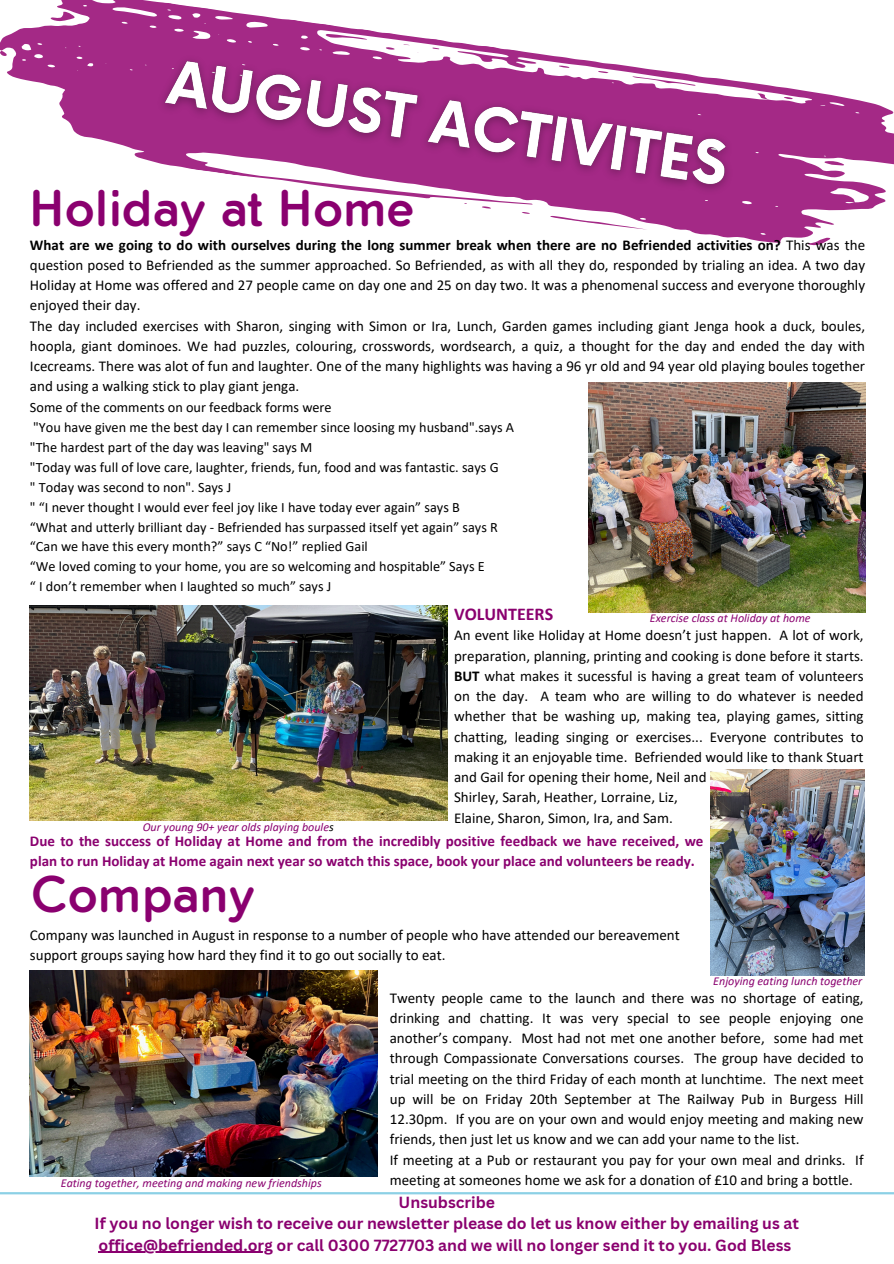
<style>
.page{position:relative;width:894px;height:1264px;background:#fff}
.page>*{position:absolute;margin:0;border:0;box-sizing:border-box;transform-origin:0 0}
.t1{font:700 46.5px "Tabarra Pro Round";color:#8a006f}
.t2{font:700 18px "Calibri";color:#8a006f}
.t3{font:700 15.75px/21.5px "Canva Sans";color:#8a006f;text-align:center}
.t4{font:15px/20.2px "Calibri";color:#000}
.t5{font:700 15px/20.2px "Calibri";color:#8a006f}
.t6{font:14.25px/19.8px "Calibri";color:#000}
.t7{font:italic 12px "Calibri";color:#8a006f}
.s1{font-weight:700}
.s2{color:#000}
</style>
<div class="page">
<hr style="left:0;top:1192px;width:893px;height:2px;background:#8cd0e5">
<svg style="left:0;top:0;width:893px;height:243px"></svg>
<svg style="left:550px;top:215px;width:97px;height:16px"></svg>
<svg style="left:49px;top:10px;width:26px;height:14px"></svg>
<svg style="left:806px;top:235px;width:24px;height:11px"></svg>
<svg style="left:823px;top:159px;width:21px;height:7px"></svg>
<svg style="left:0;top:50px;width:8px;height:6px"></svg>
<svg style="left:481px;top:206px;width:10px;height:3px"></svg>
<svg style="left:521px;top:212px;width:8px;height:2px"></svg>
<svg style="left:325px;top:33px;width:42px;height:9px"></svg>
<svg style="left:756px;top:93px;width:12px;height:6px"></svg>
<svg style="left:783px;top:96px;width:9px;height:4px"></svg>
<img style="left:588px;top:382px;width:276px;height:230px">
<img style="left:30px;top:605px;width:417px;height:215px">
<img style="left:710px;top:769px;width:154px;height:206px">
<img style="left:30px;top:970px;width:347px;height:206px">
<img style="left:146px;top:42px;width:600px;height:163px">
<hr style="left:99px;top:1251px;width:174px;height:1px;background:#8a006f">
<p class="t1" style="left:29px;top:190px;width:387px">Holiday at Home</p>
<p class="t4" style="left:30px;top:236px;width:836px"><span class="s1">What are we going to do with ourselves during the long summer break when there are no Befriended activities on?</span> This was the question posed to Befriended as the summer approached. So Befriended, as with all they do, responded by trialing an idea. A two day Holiday at Home was offered and 27 people came on day one and 25 on day two. It was a phenomenal success and everyone thoroughly enjoyed their day.<br>The day included exercises with Sharon, singing with Simon or Ira, Lunch, Garden games including giant Jenga hook a duck, boules, hoopla, giant dominoes. We had puzzles, colouring, crosswords, wordsearch, a quiz, a thought for the day and ended the day with Icecreams. There was alot of fun and laughter. One of the many highlights was having a 96 yr old and 94 year old playing boules together and using a walking stick to play giant jenga.</p>
<p class="t6" style="left:30px;top:399px;width:485px">Some of the comments on our feedback forms were<br>"You have given me the best day I can remember since loosing my husband".says A "The hardest part of the day was leaving" says M<br>"Today was full of love care, laughter, friends, fun, food and was fantastic. says G<br>" Today was second to non". Says J<br>" “I never thought I would ever feel joy like I have today ever again” says B<br>“What and utterly brilliant day - Befriended has surpassed itself yet again” says R “Can we have this every month?” says C “No!” replied Gail<br>“We loved coming to your home, you are so welcoming and hospitable” Says E<br>“ I don’t remember when I laughted so much” says J</p>
<p class="t2" style="left:454px;top:606px;width:101px">VOLUNTEERS</p>
<p class="t4" style="left:454px;top:626px;width:411px">An event like Holiday at Home doesn’t just happen. A lot of work, preparation, planning, printing and cooking is done before it starts.<br><span class="s1">BUT</span> what makes it sucessful is having a great team of volunteers on the day. A team who are willing to do whatever is needed whether that be washing up, making tea, playing games, sitting chatting, leading singing or exercises... Everyone contributes to making it an enjoyable time. Befriended would like to thank Stuart and Gail for opening their home, Neil and<br>Shirley, Sarah, Heather, Lorraine, Liz,<br>Elaine, Sharon, Simon, Ira, and Sam.</p>
<h4 class="t7" style="left:649px;top:613px;width:162px">Exercise class at Holiday at home</h4>
<p class="t7" style="left:143px;top:822px;width:192px">Our young 90+ year olds playing boule<span class="s2">s</span></p>
<h2 class="t5" style="left:30px;top:832px;width:674px">Due to the success of Holiday at Home and from the incredibly positive feedback we have received, we plan to run Holiday at Home again next year so watch this space, book your place and volunteers be ready.</h2>
<p class="t1" style="left:31px;top:875px;width:225px">Company</p>
<h3 class="t4" style="left:30px;top:925px;width:651px">Company was launched in August in response to a number of people who have attended our bereavement support groups saying how hard they find it to go out socially to eat.</h3>
<p class="t7" style="left:713px;top:976px;width:150px">Enjoying eating lunch together</p>
<h4 class="t7" style="left:61px;top:1177px;width:262px">Eating together, meeting and making new friendships</h4>
<h4 class="t4" style="left:389px;top:988px;width:475px">Twenty people came to the launch and there was no shortage of eating, drinking and chatting. It was very special to see people enjoying one another’s company. Most had not met one another before, some had met through Compassionate Conversations courses. The group have decided to trial meeting on the third Friday of each month at lunchtime. The next meet up will be on Friday 20th September at The Railway Pub in Burgess Hill 12.30pm. If you are on your own and would enjoy meeting and making new friends, then just let us know and we can add your name to the list.<br>If meeting at a Pub or restaurant you pay for your own meal and drinks. If meeting at someones home we ask for a donation of £10 and bring a bottle.</h4>
<p class="t3" style="left:95px;top:1190px;width:705px">Unsubscribe<br>If you no longer wish to receive our newsletter please do let us know either by emailing us at</p>
<p class="t3" style="left:99px;top:1233px;width:694px">office@befriended.org or call 0300 7727703 and we will no longer send it to you. God Bless</p>
</div>
